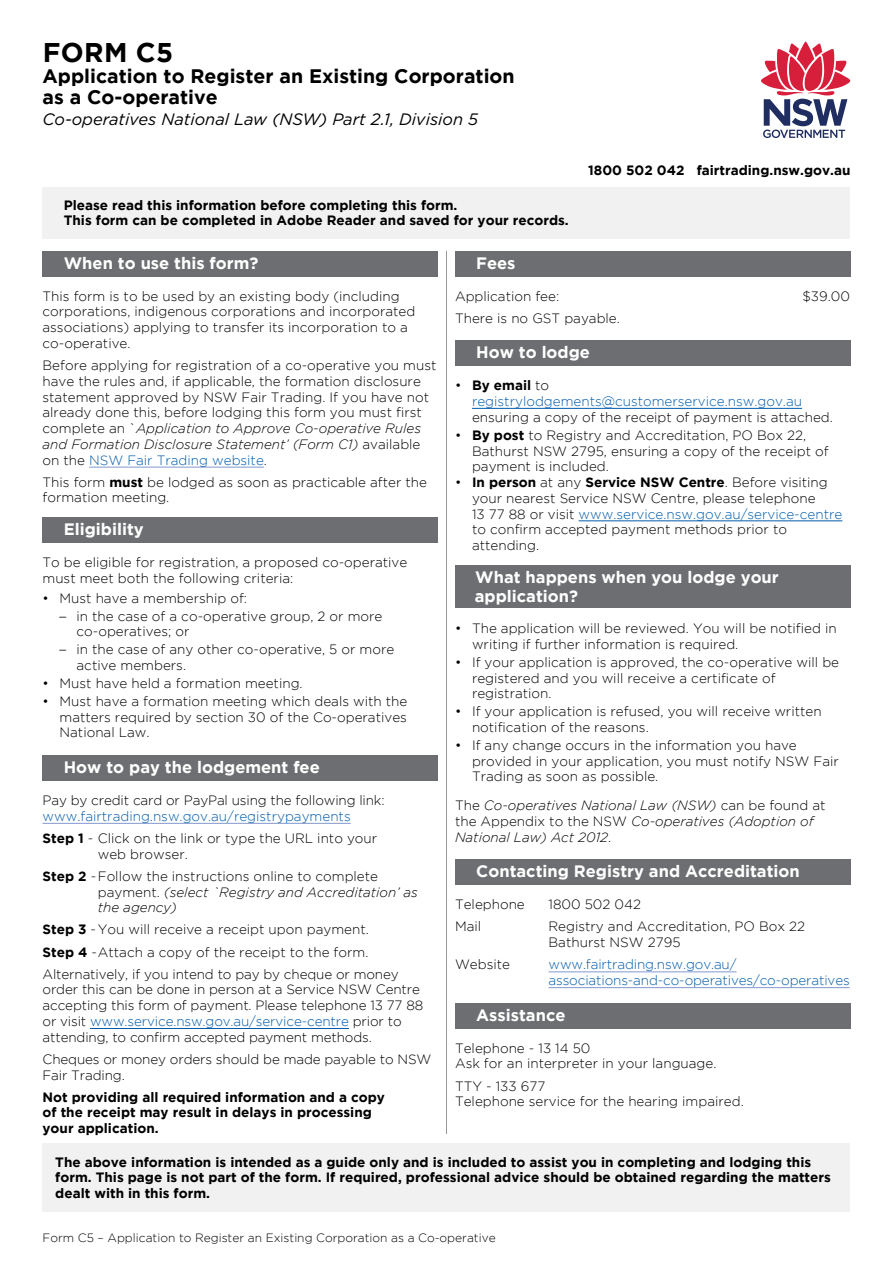
<style>
.page{position:relative;width:893px;height:1263px;background:#fff}
.page>*{position:absolute;margin:0;border:0;box-sizing:border-box;transform-origin:0 0}
.Form_Heading{font:700 27px "Gotham";letter-spacing:.015em;color:#000}
.Form_Subheading{font:700 19.5px/21px "Gotham";color:#000}
.t1{font:700 16.5px/19.4px "Gotham";color:#fff}
.Form_subheding_2{font:italic 16.5px "Gotham";color:#000}
.Body_2C{font:300 13.5px/15.8px "Gotham";color:#000}
.Body_2C-2{font:700 13.5px/15.8px "Gotham";color:#000}
.Body{font:700 13.5px/15.8px "Gotham";color:#000}
.Body_2C-3{font:italic 300 13.5px/15.8px "Gotham";color:#000}
.Body_before_bullets{font:300 13.5px/15.8px "Gotham";color:#000}
.Body_2C-4{font:300 13.5px/15.8px "Gotham";letter-spacing:-.01em;color:#005baa}
.t2{font:300 12px "Gotham";color:#000}
.s1{font-style:italic}
.s2{color:#005baa}
.s3{font-weight:700}
.s4{font-family:"Helvetica Neue";font-stretch:condensed}
.s5{color:#005aaa}
.s6{font-style:normal}
</style>
<div class="page">
<hr style="left:89px;top:467px;width:175px;height:1px;background:#8298cd">
<hr style="left:43px;top:823px;width:308px;height:1px;background:#8298cd">
<div style="left:43px;top:251px;width:395px;height:25px;background:#6d6e71"></div>
<div style="left:43px;top:517px;width:395px;height:26px;background:#6d6e71"></div>
<div style="left:43px;top:755px;width:395px;height:26px;background:#6d6e71"></div>
<hr style="left:549px;top:971px;width:187px;height:1px;background:#8298cd">
<hr style="left:549px;top:987px;width:301px;height:1px;background:#8298cd">
<div style="left:455px;top:251px;width:395px;height:25px;background:#6d6e71"></div>
<div style="left:455px;top:341px;width:395px;height:25px;background:#6d6e71"></div>
<div style="left:455px;top:566px;width:395px;height:42px;background:#6d6e71"></div>
<div style="left:455px;top:859px;width:395px;height:26px;background:#6d6e71"></div>
<div style="left:455px;top:1003px;width:395px;height:25px;background:#6d6e71"></div>
<div style="left:43px;top:187px;width:807px;height:51px;background:#f1f1f2"></div>
<svg style="left:761px;top:41px;width:90px;height:97px"></svg>
<hr style="left:446px;top:251px;width:1px;height:883px;background:#939598">
<div style="left:43px;top:1144px;width:807px;height:68px;background:#f1f1f2"></div>
<hr style="left:579px;top:520px;width:263px;height:1px;background:#005baa">
<hr style="left:90px;top:1028px;width:259px;height:1px;background:#005aaa">
<hr style="left:472px;top:408px;width:330px;height:1px;background:#005baa">
<h1 class="Form_Heading" style="left:43px;top:37px;width:132px">FORM C5</h1>
<h2 class="Form_Subheading" style="left:43px;top:65px;width:474px">Application to Register an Existing Corporation as a Co-operative</h2>
<h2 class="Form_subheding_2" style="left:43px;top:109px;width:437px">Co-operatives National Law (NSW) Part 2.1, Division 5</h2>
<p class="Body_2C-2" style="left:588px;top:162px;width:264px">1800 502 042 fairtrading.nsw.gov.au</p>
<p class="Body" style="left:64px;top:197px;width:506px">Please read this information before completing this form.<br>This form can be completed in Adobe Reader and saved for your records.</p>
<p class="t1" style="left:64px;top:253px;width:196px">When to use this form?</p>
<p class="Body_2C" style="left:43px;top:288px;width:374px">This form is to be used by an existing body (including corporations, indigenous corporations and incorporated associations) applying to transfer its incorporation to a co-operative.</p>
<p class="Body_2C" style="left:43px;top:357px;width:395px">Before applying for registration of a co-operative you must have the rules and, if applicable, the formation disclosure statement approved by NSW Fair Trading. If you have not already done this, before lodging this form you must first complete an `<span class="s1">Application to Approve Co-operative Rules and Formation Disclosure Statement’ (Form C1)</span> available on the <span class="s2">NSW Fair Trading website</span>.</p>
<p class="Body_2C" style="left:43px;top:474px;width:386px">This form <span class="s3">must</span> be lodged as soon as practicable after the formation meeting.</p>
<p class="t1" style="left:64px;top:519px;width:81px">Eligibility</p>
<p class="Body_before_bullets" style="left:43px;top:554px;width:366px">To be eligible for registration, a proposed co-operative must meet both the following criteria:</p>
<p class="Body_2C" style="left:43px;top:590px;width:206px">• Must have a membership of:</p>
<p class="Body_2C" style="left:77px;top:608px;width:307px;text-indent:-17px"><span class="s4">–</span> in the case of a co-operative group, 2 or more co-operatives; or</p>
<p class="Body_2C" style="left:77px;top:641px;width:319px;text-indent:-17px"><span class="s4">–</span> in the case of any other co-operative, 5 or more active members.</p>
<p class="Body_2C" style="left:43px;top:675px;width:262px">• Must have held a formation meeting.</p>
<p class="Body_2C" style="left:60px;top:693px;width:349px;text-align:justify;text-indent:-17px">• Must have a formation meeting which deals with the matters required by section 30 of the Co-operatives National Law.</p>
<p class="t1" style="left:64px;top:757px;width:258px">How to pay the lodgement fee</p>
<p class="Body_2C" style="left:43px;top:792px;width:344px">Pay by credit card or PayPal using the following link: <span class="s2">www.fairtrading.nsw.gov.au/registrypayments</span></p>
<p class="Body_2C" style="left:98px;top:830px;width:281px;text-indent:-55px"><span class="s3">Step 1</span> - Click on the link or type the URL into your web browser.</p>
<p class="Body_2C" style="left:98px;top:868px;width:322px;text-indent:-55px"><span class="s3">Step 2</span> -Follow the instructions online to complete payment. <span class="s1">(select `Registry and Accreditation’ as the agency)</span></p>
<p class="Body_2C" style="left:43px;top:922px;width:328px"><span class="s3">Step 3</span> -You will receive a receipt upon payment.</p>
<p class="Body_2C" style="left:43px;top:944px;width:327px"><span class="s3">Step 4</span> -Attach a copy of the receipt to the form.</p>
<p class="Body_2C" style="left:43px;top:966px;width:382px">Alternatively, if you intend to pay by cheque or money order this can be done in person at a Service NSW Centre accepting this form of payment. Please telephone 13 77 88 or visit <span class="s5">www.service.nsw.gov.au/service-centre</span> prior to attending, to confirm accepted payment methods.</p>
<p class="Body_2C" style="left:43px;top:1051px;width:390px">Cheques or money orders should be made payable to NSW<br>Fair Trading.</p>
<p class="Body_2C-2" style="left:43px;top:1089px;width:344px">Not providing all required information and a copy of the receipt may result in delays in processing your application.</p>
<p class="t1" style="left:476px;top:253px;width:41px">Fees</p>
<p class="Body_2C" style="left:455px;top:288px;width:106px">Application fee:</p>
<p class="Body_2C" style="left:802px;top:288px;width:49px">$39.00</p>
<p class="Body_2C" style="left:455px;top:310px;width:166px">There is no GST payable.</p>
<p class="t1" style="left:476px;top:342px;width:115px">How to lodge</p>
<p class="Body_2C" style="left:472px;top:378px;width:362px;text-indent:-17px">• <span class="s3">By email</span> to <span class="s2">registrylodgements@customerservice.nsw.gov.au </span>ensuring a copy of the receipt of payment is attached.</p>
<p class="Body_2C" style="left:472px;top:427px;width:358px;text-indent:-17px">• <span class="s3">By post</span> to Registry and Accreditation, PO Box 22,<br>Bathurst NSW 2795, ensuring a copy of the receipt of payment is included.</p>
<p class="Body_2C" style="left:472px;top:474px;width:372px;text-indent:-17px">• <span class="s3">In person</span> at any <span class="s3">Service NSW Centre</span>. Before visiting your nearest Service NSW Centre, please telephone<br>13 77 88 or visit <span class="s2">www.service.nsw.gov.au/service-centre </span>to confirm accepted payment methods prior to attending.</p>
<p class="t1" style="left:475px;top:567px;width:305px">What happens when you lodge your application?</p>
<p class="Body_2C" style="left:472px;top:620px;width:366px;text-indent:-17px">• The application will be reviewed. You will be notified in writing if further information is required.</p>
<p class="Body_2C" style="left:472px;top:654px;width:369px;text-indent:-17px">• If your application is approved, the co-operative will be registered and you will receive a certificate of registration.</p>
<p class="Body_2C" style="left:472px;top:703px;width:351px;text-indent:-17px">• If your application is refused, you will receive written notification of the reasons.</p>
<p class="Body_2C" style="left:472px;top:737px;width:368px;text-indent:-17px">• If any change occurs in the information you have provided in your application, you must notify NSW Fair<br>Trading as soon as possible.</p>
<p class="Body_2C-3" style="left:455px;top:797px;width:372px"><span class="s6">The</span> Co-operatives National Law (NSW) <span class="s6">can be found at the Appendix to the NSW</span> Co-operatives (Adoption of</p>
<p class="Body_2C-3" style="left:455px;top:829px;width:158px">National Law) Act 2012<span class="s6">.</span></p>
<p class="t1" style="left:476px;top:861px;width:325px">Contacting Registry and Accreditation</p>
<p class="Body_2C" style="left:455px;top:896px;width:71px">Telephone</p>
<p class="Body_2C" style="left:549px;top:896px;width:94px">1800 502 042</p>
<p class="Body_2C" style="left:455px;top:919px;width:28px">Mail</p>
<p class="Body_2C" style="left:549px;top:919px;width:258px">Registry and Accreditation, PO Box 22<br>Bathurst NSW 2795</p>
<p class="Body_2C" style="left:455px;top:956px;width:57px">Website</p>
<p class="Body_2C-4" style="left:549px;top:956px;width:303px">www.fairtrading.nsw.gov.au/ associations-and-co-operatives/co-operatives</p>
<p class="t1" style="left:476px;top:1005px;width:91px">Assistance</p>
<p class="Body_2C" style="left:455px;top:1040px;width:263px">Telephone - 13 14 50<br>Ask for an interpreter in your language.</p>
<p class="Body_2C" style="left:455px;top:1078px;width:290px">TTY - 133 677<br>Telephone service for the hearing impaired.</p>
<p class="Body_2C-2" style="left:55px;top:1153px;width:777px">The above information is intended as a guide only and is included to assist you in completing and lodging this form. This page is not part of the form. If required, professional advice should be obtained regarding the matters dealt with in this form.</p>
<p class="t2" style="left:43px;top:1231px;width:455px">Form C5 – Application to Register an Existing Corporation as a Co-operative</p>
</div>
